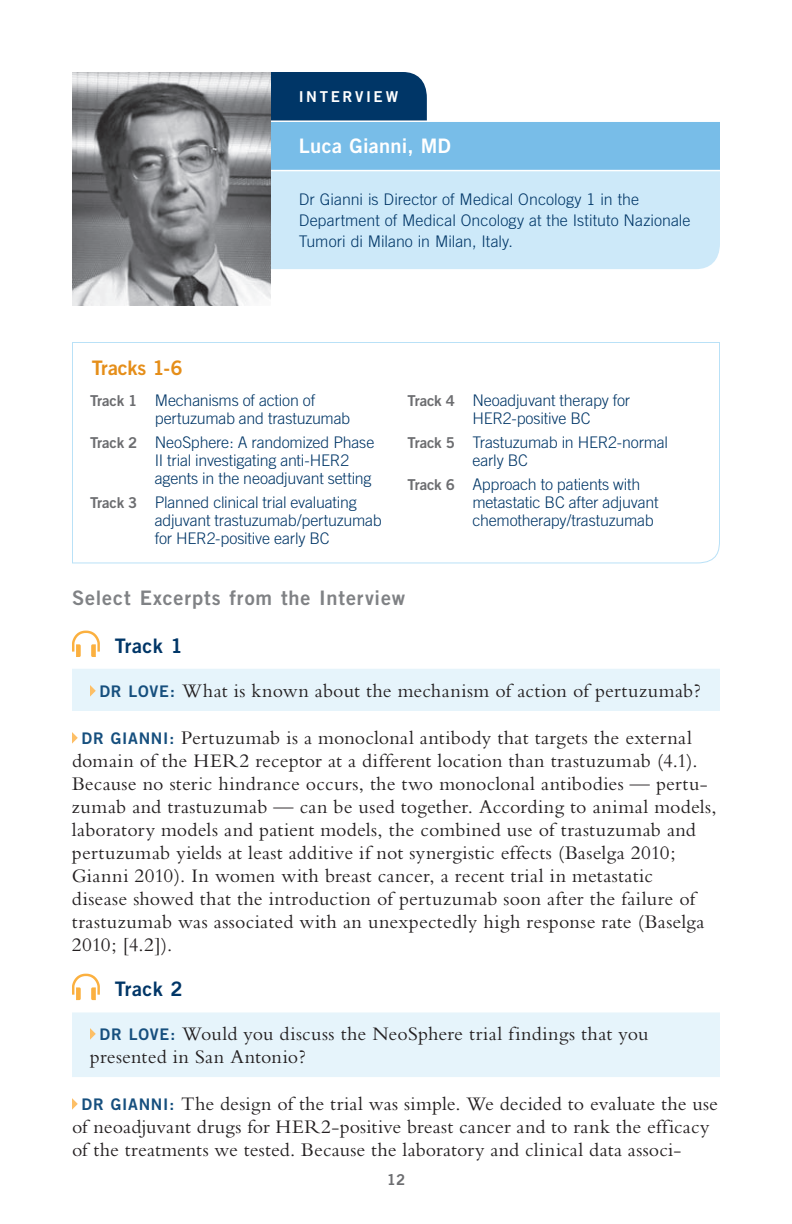
<style>
.page{position:relative;width:792px;height:1224px;background:#fff}
.page>*{position:absolute;margin:0;border:0;box-sizing:border-box;transform-origin:0 0}
.t1{font:20px/23px "Bembo RTP Std";letter-spacing:.01em;color:#231f20}
.t2{font:20px "Trade Gothic LT Std Bd 2";letter-spacing:.045em;color:#808285}
.t3{font:20px "Trade Gothic LT Std Bd 2";letter-spacing:.015em;color:#fff}
.t4{font:20px "Trade Gothic LT Std Bd 2";letter-spacing:.015em;color:#003667}
.t5{font:20px "Trade Gothic LT Std Bd 2";letter-spacing:-.005em;color:#e58e19}
.t6{font:300 16px/18px "Trade Gothic LT Std";letter-spacing:-.01em;color:#003667}
.t7{font:15px "Trade Gothic LT Std Bd 2";letter-spacing:.175em;color:#fff}
.t8{font:15px "Trade Gothic LT Std Bd 2";color:#6c6d70}
.s1{font-family:"Trade Gothic LT Std Bd 2";font-weight:400;font-size:15px;color:#6c6d70}
.s2{font-family:"Trade Gothic LT Std Bd 2";font-size:16px;color:#164f7e}
</style>
<div class="page">
<div style="left:270px;top:72px;width:157px;height:48px;background:#003667"></div>
<div style="left:270px;top:121px;width:450px;height:50px;background:#78bde8"></div>
<div style="left:270px;top:171px;width:450px;height:98px;background:#cde9f9"></div>
<hr style="left:270px;top:170px;width:450px;height:1px;background:#fff">
<hr style="left:270px;top:120px;width:450px;height:2px;background:#fff">
<svg style="left:72px;top:342px;width:648px;height:222px"></svg>
<img style="left:72px;top:72px;width:198px;height:234px">
<div style="left:72px;top:669px;width:648px;height:42px;background:#e6f4fb"></div>
<div style="left:72px;top:1012px;width:648px;height:65px;background:#e6f4fb"></div>
<svg style="left:72px;top:631px;width:28px;height:26px"></svg>
<svg style="left:90px;top:685px;width:6px;height:12px"></svg>
<svg style="left:72px;top:732px;width:6px;height:12px"></svg>
<svg style="left:72px;top:974px;width:28px;height:26px"></svg>
<svg style="left:90px;top:1028px;width:6px;height:12px"></svg>
<svg style="left:72px;top:1098px;width:6px;height:12px"></svg>
<p class="t7" style="left:299px;top:87px;width:101px">INTERVIEW</p>
<p class="t5" style="left:92px;top:356px;width:92px">Tracks 1-6</p>
<p class="t3" style="left:299px;top:134px;width:154px">Luca Gianni, MD</p>
<p class="t6" style="left:299px;top:188px;width:393px;line-height:21px">Dr Gianni is Director of Medical Oncology 1 in the<br>Department of Medical Oncology at the Istituto Nazionale<br>Tumori di Milano in Milan, Italy.</p>
<p class="t6" style="left:155px;top:391px;width:197px;text-indent:-65px"><span class="s1">Track 1</span> Mechanisms of action of pertuzumab and trastuzumab</p>
<p class="t6" style="left:155px;top:433px;width:221px;text-indent:-65px"><span class="s1">Track 2</span> NeoSphere: A randomized Phase<br>II trial investigating anti-HER2 agents in the neoadjuvant setting</p>
<p class="t6" style="left:155px;top:493px;width:228px;text-indent:-65px"><span class="s1">Track 3</span> Planned clinical trial evaluating adjuvant trastuzumab/pertuzumab for HER2-positive early BC</p>
<p class="t6" style="left:472px;top:391px;width:159px;text-indent:-65px"><span class="s1">Track 4</span> Neoadjuvant therapy for<br>HER2-positive BC</p>
<p class="t6" style="left:472px;top:433px;width:197px;text-indent:-65px"><span class="s1">Track 5</span> Trastuzumab in HER2-normal early BC</p>
<p class="t6" style="left:472px;top:475px;width:188px;text-indent:-65px"><span class="s1">Track 6</span> Approach to patients with metastatic BC after adjuvant chemotherapy/trastuzumab</p>
<p class="t2" style="left:72px;top:585px;width:335px">Select Excerpts from the Interview</p>
<p class="t4" style="left:115px;top:633px;width:69px">Track 1</p>
<p class="t1" style="left:99px;top:678px;width:603px"><span class="s2">DR LOVE:</span> What is known about the mechanism of action of pertuzumab?</p>
<p class="t1" style="left:72px;top:725px;width:646px;text-indent:10px"><span class="s2">DR GIANNI:</span> Pertuzumab is a monoclonal antibody that targets the external domain of the HER2 receptor at a different location than trastuzumab (4.1).<br>Because no steric hindrance occurs, the two monoclonal antibodies — pertu&shy;zumab and trastuzumab — can be used together. According to animal models, laboratory models and patient models, the combined use of trastuzumab and pertuzumab yields at least additive if not synergistic effects (Baselga 2010; Gianni 2010). In women with breast cancer, a recent trial in metastatic<br>disease showed that the introduction of pertuzumab soon after the failure of trastuzumab was associated with an unexpectedly high response rate (Baselga 2010; [4.2]).</p>
<p class="t4" style="left:115px;top:976px;width:69px">Track 2</p>
<p class="t1" style="left:90px;top:1022px;width:560px;text-indent:10px"><span class="s2">DR LOVE:</span> Would you discuss the NeoSphere trial findings that you presented in San Antonio?</p>
<p class="t1" style="left:72px;top:1092px;width:648px;text-indent:10px"><span class="s2">DR GIANNI:</span> The design of the trial was simple. We decided to evaluate the use of neoadjuvant drugs for HER2-positive breast cancer and to rank the efficacy of the treatments we tested. Because the laboratory and clinical data associ-</p>
<p class="t8" style="left:387px;top:1170px;width:20px">12</p>
</div>
